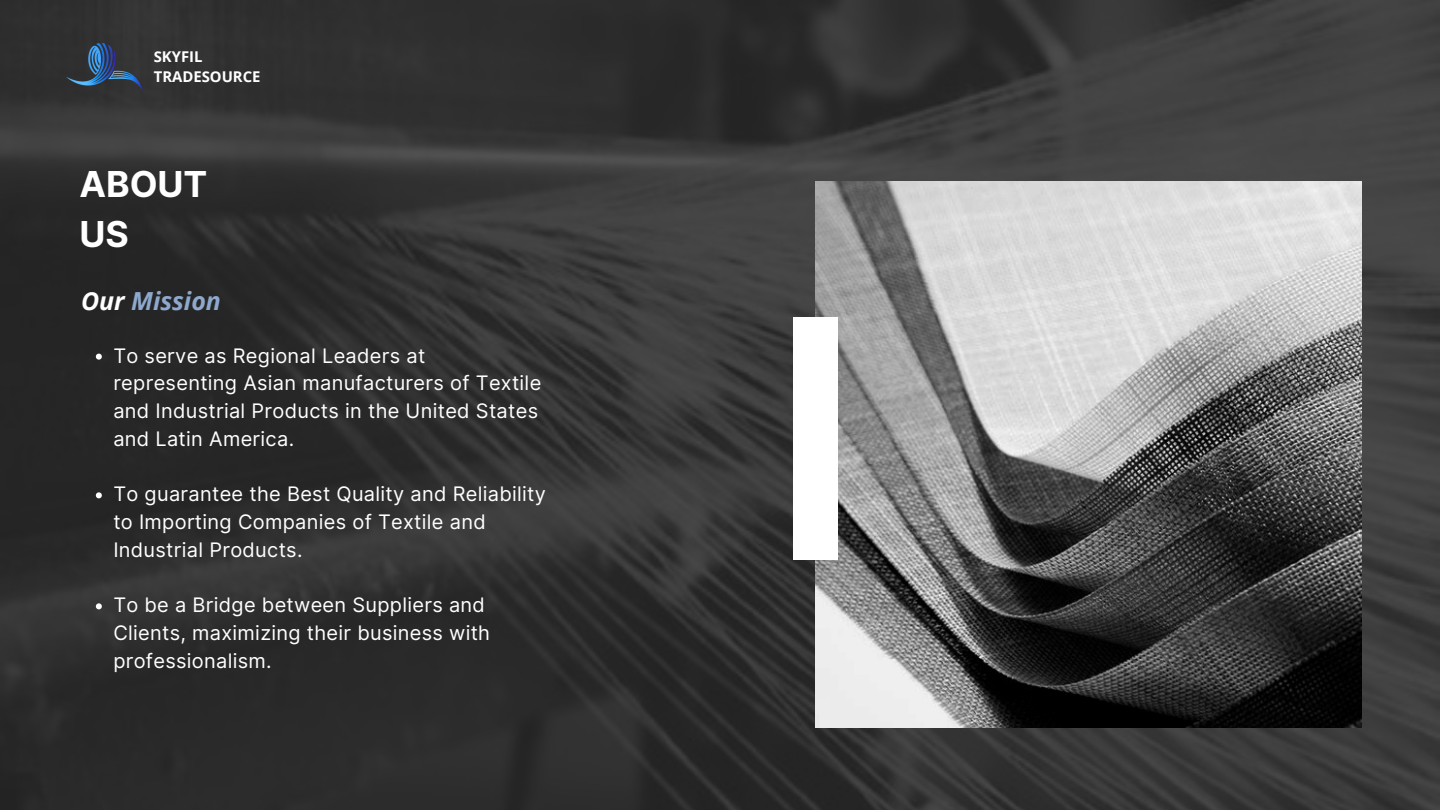
<style>
.page{position:relative;width:1440px;height:810px;background:#fff}
.page>*{position:absolute;margin:0;border:0;box-sizing:border-box;transform-origin:0 0}
.t1{font:700 35.7px "Inter";color:#fff}
.t2{font:italic 700 24.9px "Open Sans";color:#8ea9cd}
.t3{font:20px/27.8px "Inter";letter-spacing:.015em;color:#fff}
.t4{font:700 14.8px/20.2px "Open Sans";color:#fff}
.s1{color:#fff}
</style>
<div class="page">
<img style="left:0;top:0;width:1440px;height:810px">
<img style="left:816px;top:181px;width:546px;height:546px">
<div style="left:794px;top:317px;width:43px;height:243px;background:#fff"></div>
<svg style="left:96px;top:354px;width:6px;height:6px"></svg>
<svg style="left:96px;top:492px;width:6px;height:6px"></svg>
<svg style="left:96px;top:603px;width:6px;height:6px"></svg>
<img style="left:66px;top:29px;width:77px;height:76px">
<p class="t4" style="left:154px;top:46px;width:108px">SKYFIL<br>TRADESOURCE</p>
<p class="t1" style="left:79px;top:163px;width:130px">ABOUT</p>
<p class="t1" style="left:79px;top:213px;width:51px">US</p>
<p class="t2" style="left:81px;top:283px;width:141px"><span class="s1">Our</span> Mission</p>
<p class="t3" style="left:113px;top:341px;width:429px">To serve as Regional Leaders at representing Asian manufacturers of Textile and Industrial Products in the United States and Latin America.</p>
<p class="t3" style="left:113px;top:480px;width:434px">To guarantee the Best Quality and Reliability to Importing Companies of Textile and<br>Industrial Products.</p>
<p class="t3" style="left:113px;top:591px;width:378px">To be a Bridge between Suppliers and<br>Clients, maximizing their business with professionalism.</p>
</div>
